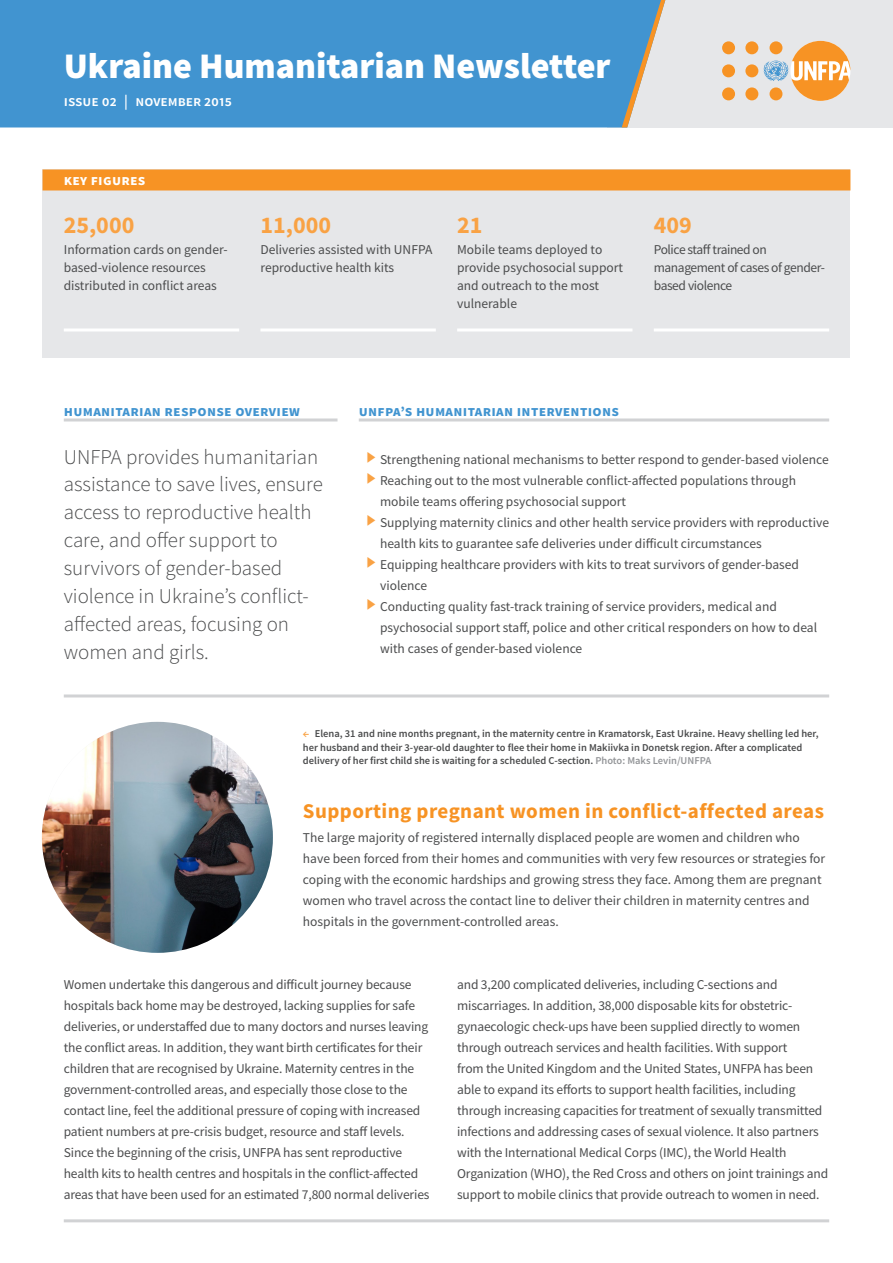
<style>
.page{position:relative;width:893px;height:1263px;background:#fff}
.page>*{position:absolute;margin:0;border:0;box-sizing:border-box;transform-origin:0 0}
.t1{font:900 36px "Source Sans Pro";color:#fff}
.key_number{font:700 24px "Source Sans Pro";color:#f9a244}
.Important_text{font:300 21px/28px "Source Sans Pro";color:#4b4c4d}
.t2{font:700 21px "Source Sans Pro";letter-spacing:.02em;color:#f79324}
.section_title{font:700 15px "Source Sans Pro";letter-spacing:.02em;color:#4194d0}
.t3{font:600 15px "Source Sans Pro";color:#fff}
.box_title{font:700 15px "Source Sans Pro";letter-spacing:.02em;color:#fff}
.dotted_list{font:13.5px/21px "Source Sans Pro";letter-spacing:-.01em;color:#4b4c4d}
.testo_base{font:13.5px/21px "Source Sans Pro";color:#4b4c4d}
.box_text{font:13.5px/18px "Source Sans Pro";color:#4b4c4d}
.box_text-2{font:13.5px/18px "Source Sans Pro";letter-spacing:-.03em;color:#4b4c4d}
.dida{font:600 10.5px/14px "Source Sans Pro";color:#4b4c4d}
.s1{color:#f9a244}
.s2{color:#939598}
</style>
<div class="page">
<div style="left:608px;top:0;width:285px;height:128px;background:#e6e7e9"></div>
<div style="left:0;top:0;width:605px;height:127px;background:#4194d0"></div>
<svg style="left:605px;top:0;width:60px;height:128px"></svg>
<div style="left:43px;top:170px;width:807px;height:188px;background:#e6e7e9"></div>
<div style="left:43px;top:170px;width:807px;height:21px;background:#f79324"></div>
<hr style="left:359px;top:419px;width:470px;height:3px;background:#d1d2d4">
<img style="left:42px;top:722px;width:231px;height:231px;border-radius:115px">
<hr style="left:64px;top:328px;width:175px;height:4px;background:#f8f9f9">
<svg style="left:260px;top:328px;width:176px;height:4px"></svg>
<hr style="left:457px;top:328px;width:175px;height:4px;background:#f6f7f8">
<hr style="left:654px;top:328px;width:175px;height:4px;background:#f8f9f9">
<hr style="left:64px;top:418px;width:273px;height:4px;background:#dcddde">
<div style="left:745px;top:64px;width:13px;height:13px;background:#f79324;border-radius:50%"></div>
<div style="left:745px;top:87px;width:13px;height:13px;background:#f79324;border-radius:50%"></div>
<div style="left:745px;top:41px;width:13px;height:13px;background:#f79324;border-radius:50%"></div>
<div style="left:722px;top:64px;width:13px;height:13px;background:#f79324;border-radius:50%"></div>
<div style="left:722px;top:87px;width:13px;height:13px;background:#f79324;border-radius:50%"></div>
<div style="left:722px;top:41px;width:13px;height:13px;background:#f79324;border-radius:50%"></div>
<svg style="left:764px;top:41px;width:86px;height:60px"></svg>
<hr style="left:64px;top:694px;width:765px;height:4px;background:#dcddde">
<hr style="left:64px;top:1219px;width:765px;height:3px;background:#d1d2d4">
<p class="t1" style="left:64px;top:41px;width:548px">Ukraine Humanitarian Newsletter</p>
<p class="t3" style="left:64px;top:92px;width:170px">issue 02 | november 2015</p>
<p class="box_title" style="left:64px;top:169px;width:83px">key figures</p>
<p class="key_number" style="left:64px;top:208px;width:72px">25,000</p>
<p class="box_text" style="left:64px;top:240px;width:165px">Information cards on gender&shy;based-violence resources distributed in conflict areas</p>
<p class="key_number" style="left:260px;top:208px;width:72px">11,000</p>
<p class="box_text" style="left:260px;top:240px;width:173px">Deliveries assisted with UNFPA reproductive health kits</p>
<p class="key_number" style="left:457px;top:208px;width:27px">21</p>
<p class="box_text" style="left:457px;top:240px;width:167px">Mobile teams deployed to provide psychosocial support and outreach to the most vulnerable</p>
<p class="key_number" style="left:654px;top:208px;width:40px">409</p>
<p class="box_text-2" style="left:654px;top:240px;width:173px">Police staff trained on management of cases of gender&shy;based violence</p>
<p class="section_title" style="left:64px;top:400px;width:238px">Human itarian Response Overview</p>
<p class="Important_text" style="left:64px;top:443px;width:261px">UNFPA provides humanitarian assistance to save lives, ensure access to reproductive health care, and offer support to survivors of gender-based violence in Ukraine’s conflict&shy;affected areas, focusing on women and girls.</p>
<p class="section_title" style="left:359px;top:400px;width:262px">UNFPA’s human itarian interventions</p>
<p class="dotted_list" style="left:367px;top:448px;width:463px"><span class="s1">▶</span> Strengthening national mechanisms to better respond to gender-based violence</p>
<p class="dotted_list" style="left:380px;top:469px;width:418px;text-indent:-13px"><span class="s1">▶</span> Reaching out to the most vulnerable conflict-affected populations through mobile teams offering psychosocial support</p>
<p class="dotted_list" style="left:380px;top:511px;width:451px;text-indent:-13px"><span class="s1">▶</span> Supplying maternity clinics and other health service providers with reproductive health kits to guarantee safe deliveries under difficult circumstances</p>
<p class="dotted_list" style="left:380px;top:553px;width:421px;text-indent:-13px"><span class="s1">▶</span> Equipping healthcare providers with kits to treat survivors of gender-based violence</p>
<p class="dotted_list" style="left:380px;top:595px;width:439px;text-indent:-13px"><span class="s1">▶</span> Conducting quality fast-track training of service providers, medical and psychosocial support staff, police and other critical responders on how to deal with cases of gender-based violence</p>
<p class="dida" style="left:303px;top:726px;width:517px"><span class="s1">←</span> Elena, 31 and nine months pregnant, in the maternity centre in Kramatorsk, East Ukraine. Heavy shelling led her, her husband and their 3-year-old daughter to flee their home in Makiivka in Donetsk region. After a complicated delivery of her first child she is waiting for a scheduled C-section. <span class="s2">Photo: Maks Levin/UNFPA</span></p>
<p class="t2" style="left:303px;top:796px;width:523px">Supporting pregnant women in conflict-affected areas</p>
<p class="testo_base" style="left:303px;top:826px;width:524px">The large majority of registered internally displaced people are women and children who have been forced from their homes and communities with very few resources or strategies for coping with the economic hardships and growing stress they face. Among them are pregnant women who travel across the contact line to deliver their children in maternity centres and hospitals in the government-controlled areas.</p>
<p class="dotted_list" style="left:64px;top:973px;width:366px">Women undertake this dangerous and difficult journey because hospitals back home may be destroyed, lacking supplies for safe deliveries, or understaffed due to many doctors and nurses leaving the conflict areas. In addition, they want birth certificates for their children that are recognised by Ukraine. Maternity centres in the government-controlled areas, and especially those close to the contact line, feel the additional pressure of coping with increased patient numbers at pre-crisis budget, resource and staff levels.</p>
<p class="dotted_list" style="left:64px;top:1141px;width:367px">Since the beginning of the crisis, UNFPA has sent reproductive health kits to health centres and hospitals in the conflict-affected areas that have been used for an estimated 7,800 normal deliveries</p>
<p class="dotted_list" style="left:457px;top:973px;width:373px">and 3,200 complicated deliveries, including C-sections and miscarriages. In addition, 38,000 disposable kits for obstetric&shy;gynaecologic check-ups have been supplied directly to women through outreach services and health facilities. With support<br>from the United Kingdom and the United States, UNFPA has been able to expand its efforts to support health facilities, including through increasing capacities for treatment of sexually transmitted infections and addressing cases of sexual violence. It also partners with the International Medical Corps (IMC), the World Health Organization (WHO), the Red Cross and others on joint trainings and support to mobile clinics that provide outreach to women in need.</p>
</div>
